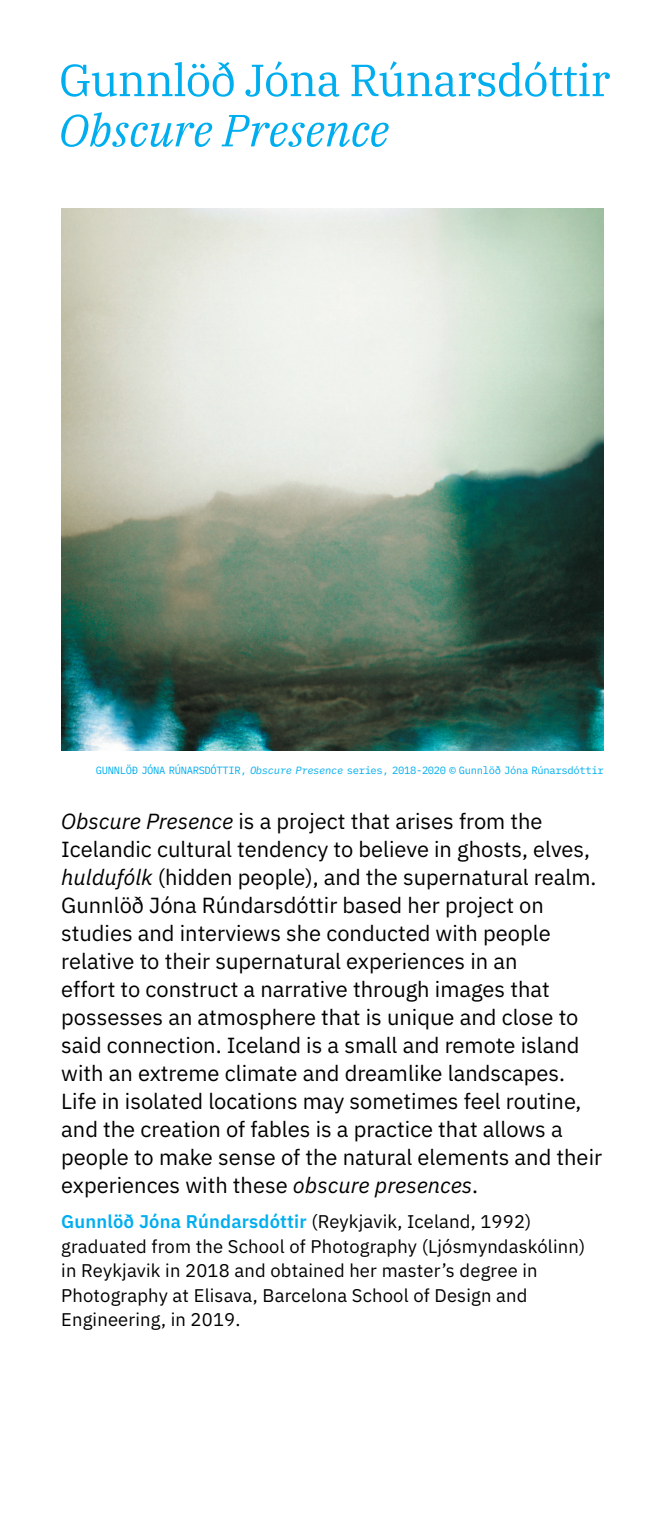
<style>
.page{position:relative;width:665px;height:1540px;background:#fff}
.page>*{position:absolute;margin:0;border:0;box-sizing:border-box;transform-origin:0 0}
.t1{font:21.88px/28px "IBM Plex Sans";color:#000}
.t2{font:18.38px/24.5px "IBM Plex Sans";letter-spacing:.01em;color:#000}
.t3{font:10.5px "IBM Plex Mono";letter-spacing:-.03em;color:#00aeef}
.s1{font-style:italic}
.s2{font-weight:600;color:#00aeef}
</style>
<div class="page">
<svg style="left:61px;top:61px;width:278px;height:36px"></svg>
<svg style="left:61px;top:112px;width:328px;height:35px"></svg>
<svg style="left:352px;top:61px;width:258px;height:36px"></svg>
<img style="left:61px;top:208px;width:543px;height:543px">
<p class="t3" style="left:96px;top:762px;width:509px">GUNNLÖÐ JÓNA RÚNARSDÓTTIR, <span class="s1">Obscure Presence</span> series, 2018-2020 © Gunnlöð Jóna Rúnarsdóttir</p>
<p class="t1" style="left:61px;top:806px;width:542px"><span class="s1">Obscure Presence</span> is a project that arises from the Icelandic cultural tendency to believe in ghosts, elves, <span class="s1">huldufólk</span> (hidden people), and the supernatural realm.<br>Gunnlöð Jóna Rúndarsdóttir based her project on studies and interviews she conducted with people relative to their supernatural experiences in an<br>effort to construct a narrative through images that possesses an atmosphere that is unique and close to said connection. Iceland is a small and remote island with an extreme climate and dreamlike landscapes.<br>Life in isolated locations may sometimes feel routine, and the creation of fables is a practice that allows a people to make sense of the natural elements and their experiences with these <span class="s1">obscure presences</span>.</p>
<p class="t2" style="left:61px;top:1208px;width:526px"><span class="s2">Gunnlöð Jóna Rúndarsdóttir</span> (Reykjavik, Iceland, 1992) graduated from the School of Photography (Ljósmyndaskólinn) in Reykjavik in 2018 and obtained her master’s degree in Photography at Elisava, Barcelona School of Design and Engineering, in 2019.</p>
</div>
